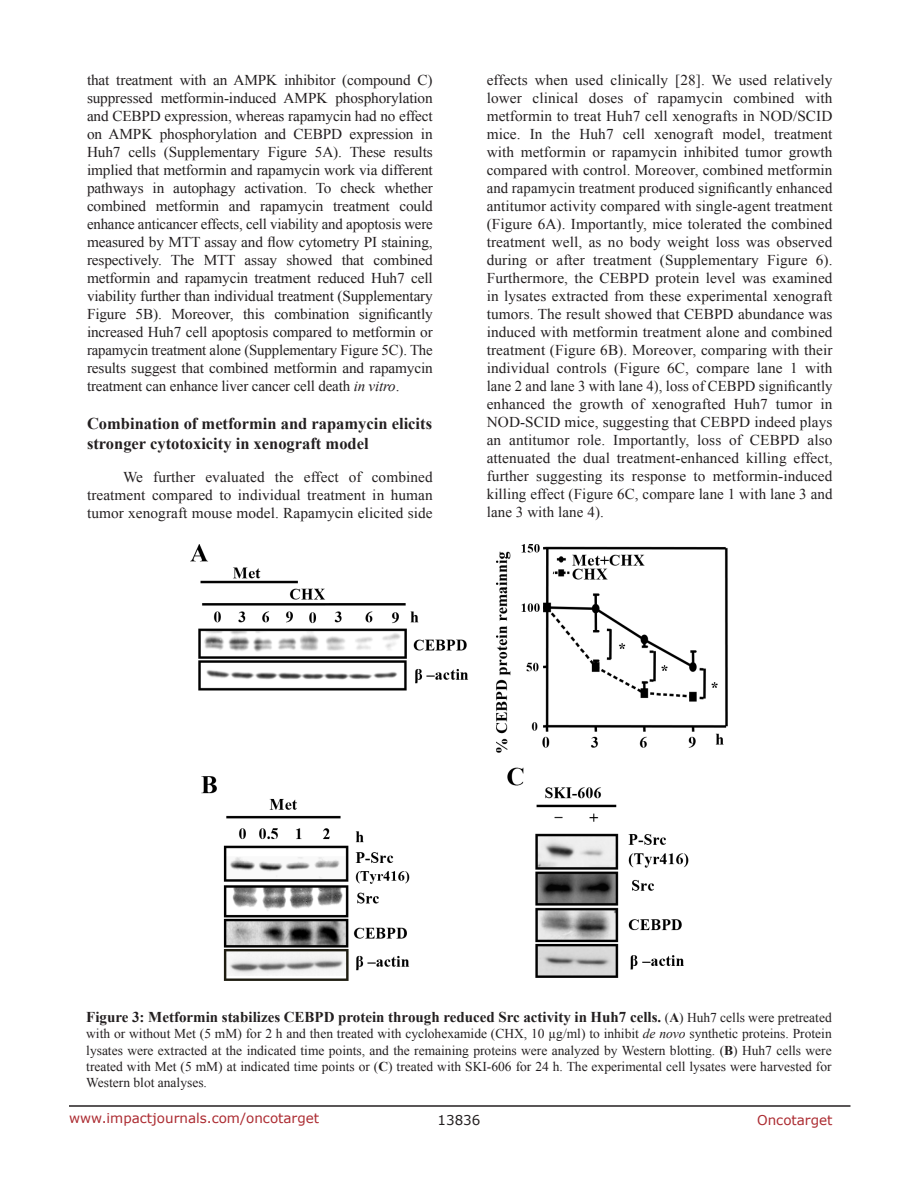
<style>
.page{position:relative;width:918px;height:1188px;background:#fff}
.page>*{position:absolute;margin:0;border:0;box-sizing:border-box;transform-origin:0 0}
.SubHeading_middle{font:700 16.5px/19.8px "Times New Roman";color:#231f20}
.BodyText{font:15px/18px "Times New Roman";letter-spacing:.005em;color:#231f20;text-align:justify}
.FigureText{font:700 15px "Times New Roman";color:#231f20}
.FigureText-2{font:13.5px/16.2px "Times New Roman";color:#231f20;text-align:justify}
.t1{font:13.5px "Verdana";color:#ac2b31}
.t2{font:13.5px "Verdana";color:#231f20}
.s1{font-style:italic}
.s2{font-weight:400;font-size:13.5px}
.s3{font-size:13.5px}
.s4{font-weight:700}
</style>
<div class="page">
<hr style="left:69px;top:1105px;width:781px;height:2px;background:#231f20">
<img style="left:190px;top:544px;width:538px;height:437px">
<p class="BodyText" style="left:87px;top:71px;width:347px">that treatment with an AMPK inhibitor (compound C) suppressed metformin-induced AMPK phosphorylation and CEBPD expression, whereas rapamycin had no effect on AMPK phosphorylation and CEBPD expression in Huh7 cells (Supplementary Figure 5A). These results implied that metformin and rapamycin work via different pathways in autophagy activation. To check whether combined metformin and rapamycin treatment could enhance anticancer effects, cell viability and apoptosis were measured by MTT assay and flow cytometry PI staining, respectively. The MTT assay showed that combined metformin and rapamycin treatment reduced Huh7 cell viability further than individual treatment (Supplementary Figure 5B). Moreover, this combination significantly increased Huh7 cell apoptosis compared to metformin or rapamycin treatment alone (Supplementary Figure 5C). The results suggest that combined metformin and rapamycin treatment can enhance liver cancer cell death <span class="s1">in vitro</span>.</p>
<p class="SubHeading_middle" style="left:87px;top:413px;width:347px">Combination of metformin and rapamycin elicits stronger cytotoxicity in xenograft model</p>
<p class="BodyText" style="left:87px;top:468px;width:347px;text-indent:36px">We further evaluated the effect of combined treatment compared to individual treatment in human tumor xenograft mouse model. Rapamycin elicited side</p>
<p class="BodyText" style="left:487px;top:71px;width:347px">effects when used clinically [28]. We used relatively lower clinical doses of rapamycin combined with metformin to treat Huh7 cell xenografts in NOD/SCID mice. In the Huh7 cell xenograft model, treatment with metformin or rapamycin inhibited tumor growth compared with control. Moreover, combined metformin and rapamycin treatment produced significantly enhanced antitumor activity compared with single-agent treatment (Figure 6A). Importantly, mice tolerated the combined treatment well, as no body weight loss was observed during or after treatment (Supplementary Figure 6).<br>Furthermore, the CEBPD protein level was examined in lysates extracted from these experimental xenograft tumors. The result showed that CEBPD abundance was induced with metformin treatment alone and combined treatment (Figure 6B). Moreover, comparing with their individual controls (Figure 6C, compare lane 1 with lane 2 and lane 3 with lane 4), loss of CEBPD significantly enhanced the growth of xenografted Huh7 tumor in NOD-SCID mice, suggesting that CEBPD indeed plays an antitumor role. Importantly, loss of CEBPD also attenuated the dual treatment-enhanced killing effect, further suggesting its response to metformin-induced killing effect (Figure 6C, compare lane 1 with lane 3 and lane 3 with lane 4).</p>
<p class="FigureText" style="left:86px;top:1007px;width:747px">Figure 3: Metformin stabilizes CEBPD protein through reduced Src activity in Huh7 cells. <span class="s2">(</span><span class="s3">A</span><span class="s2">) Huh7 cells were pretreated</span></p>
<p class="FigureText-2" style="left:86px;top:1026px;width:747px">with or without Met (5 mM) for 2 h and then treated with cyclohexamide (CHX, 10 µg/ml) to inhibit <span class="s1">de novo</span> synthetic proteins. Protein lysates were extracted at the indicated time points, and the remaining proteins were analyzed by Western blotting. (<span class="s4">B</span>) Huh7 cells were treated with Met (5 mM) at indicated time points or (<span class="s4">C</span>) treated with SKI-606 for 24 h. The experimental cell lysates were harvested for Western blot analyses.</p>
<p class="t1" style="left:69px;top:1109px;width:252px">www.impactjournals.com/oncotarget</p>
<p class="t2" style="left:438px;top:1111px;width:44px">13836</p>
<p class="t1" style="left:757px;top:1111px;width:77px">Oncotarget</p>
</div>
